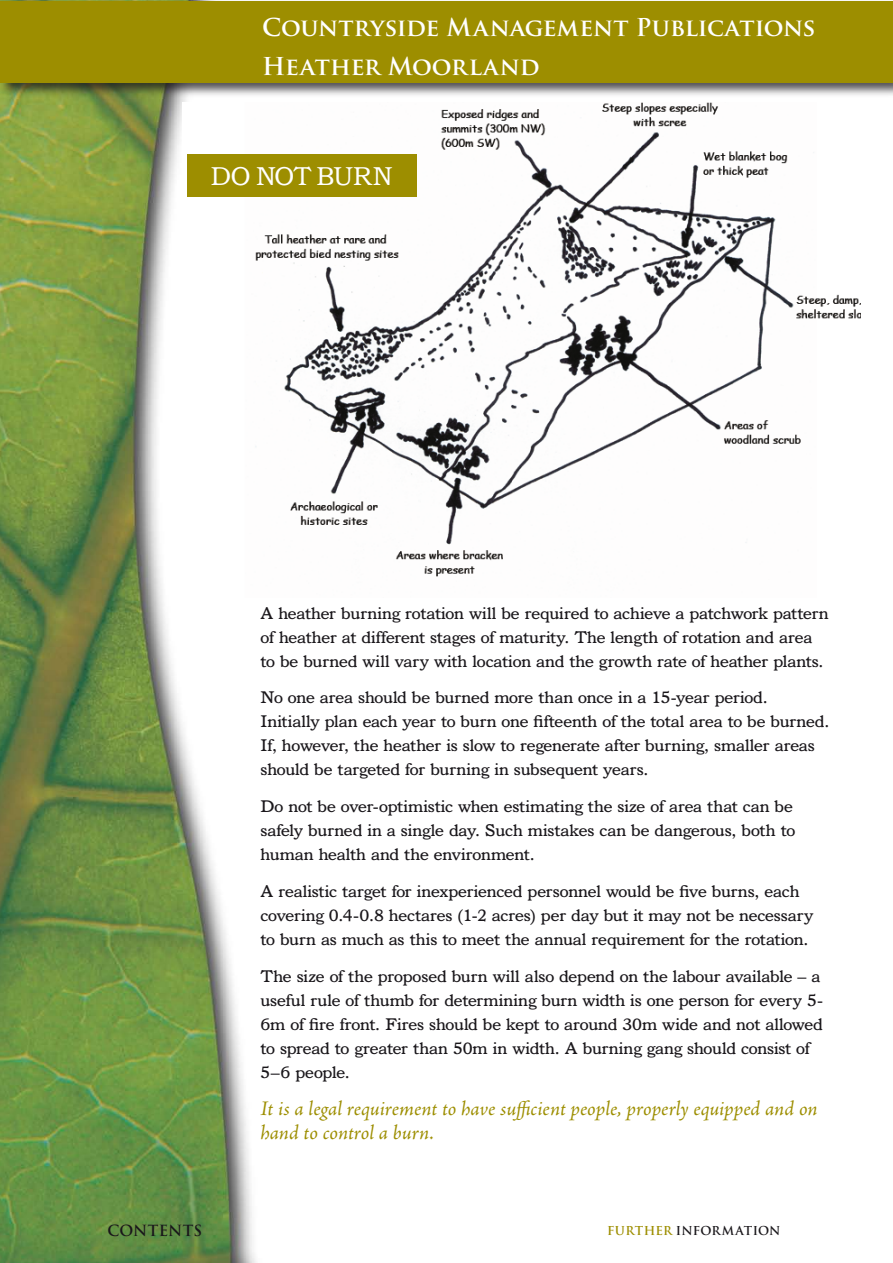
<style>
.page{position:relative;width:893px;height:1263px;background:#fff}
.page>*{position:absolute;margin:0;border:0;box-sizing:border-box;transform-origin:0 0}
.t1{font:700 24px/39.8px "Trajan Pro";letter-spacing:-.005em;color:#fff}
.t2{font:24px "Bookman BT Roman Headline";color:#fff}
.t3{font:italic 21px/24px "Adobe Jenson Pro";color:#9d8e00}
.t4{font:18px/24px "Bookman BT";letter-spacing:-.015em;color:#1a171b}
.t5{font:700 15px "Trajan Pro";letter-spacing:.005em;color:#1a171b}
.t6{font:700 12px "Trajan Pro";letter-spacing:.015em;color:#1a171b}
.s1{color:#9d8e00}
</style>
<div class="page">
<img style="left:0;top:97px;width:256px;height:1166px">
<div style="left:0;top:0;width:893px;height:97px;background:#1a171b;opacity:.75"></div>
<div style="left:1px;top:1px;width:892px;height:82px;background:#9d8e00"></div>
<img style="left:183px;top:102px;width:677px;height:495px">
<div style="left:187px;top:154px;width:229px;height:43px;background:#9d8e00"></div>
<h1 class="t1" style="left:262px;top:7px;width:555px">Countryside Management Publications<br>Heather Moorland</h1>
<h1 class="t2" style="left:211px;top:162px;width:182px">DO NOT BURN</h1>
<p class="t4" style="left:260px;top:600px;width:570px">A heather burning rotation will be required to achieve a patchwork pattern of heather at different stages of maturity. The length of rotation and area to be burned will vary with location and the growth rate of heather plants.</p>
<p class="t4" style="left:260px;top:685px;width:570px">No one area should be burned more than once in a 15-year period.<br>Initially plan each year to burn one fifteenth of the total area to be burned.<br>If, however, the heather is slow to regenerate after burning, smaller areas should be targeted for burning in subsequent years.</p>
<p class="t4" style="left:260px;top:794px;width:536px">Do not be over-optimistic when estimating the size of area that can be safely burned in a single day. Such mistakes can be dangerous, both to human health and the environment.</p>
<p class="t4" style="left:260px;top:879px;width:554px">A realistic target for inexperienced personnel would be five burns, each covering 0.4-0.8 hectares (1-2 acres) per day but it may not be necessary to burn as much as this to meet the annual requirement for the rotation.</p>
<p class="t4" style="left:260px;top:963px;width:564px">The size of the proposed burn will also depend on the labour available – a useful rule of thumb for determining burn width is one person for every 5- 6m of fire front. Fires should be kept to around 30m wide and not allowed to spread to greater than 50m in width. A burning gang should consist of 5–6 people.</p>
<p class="t3" style="left:260px;top:1097px;width:559px">It is a legal requirement to have sufficient people, properly equipped and on hand to control a burn.</p>
<p class="t5" style="left:108px;top:1221px;width:96px">CONTENTS</p>
<p class="t6" style="left:607px;top:1223px;width:175px"><span class="s1">FURTHER</span> INFORMATION</p>
</div>
